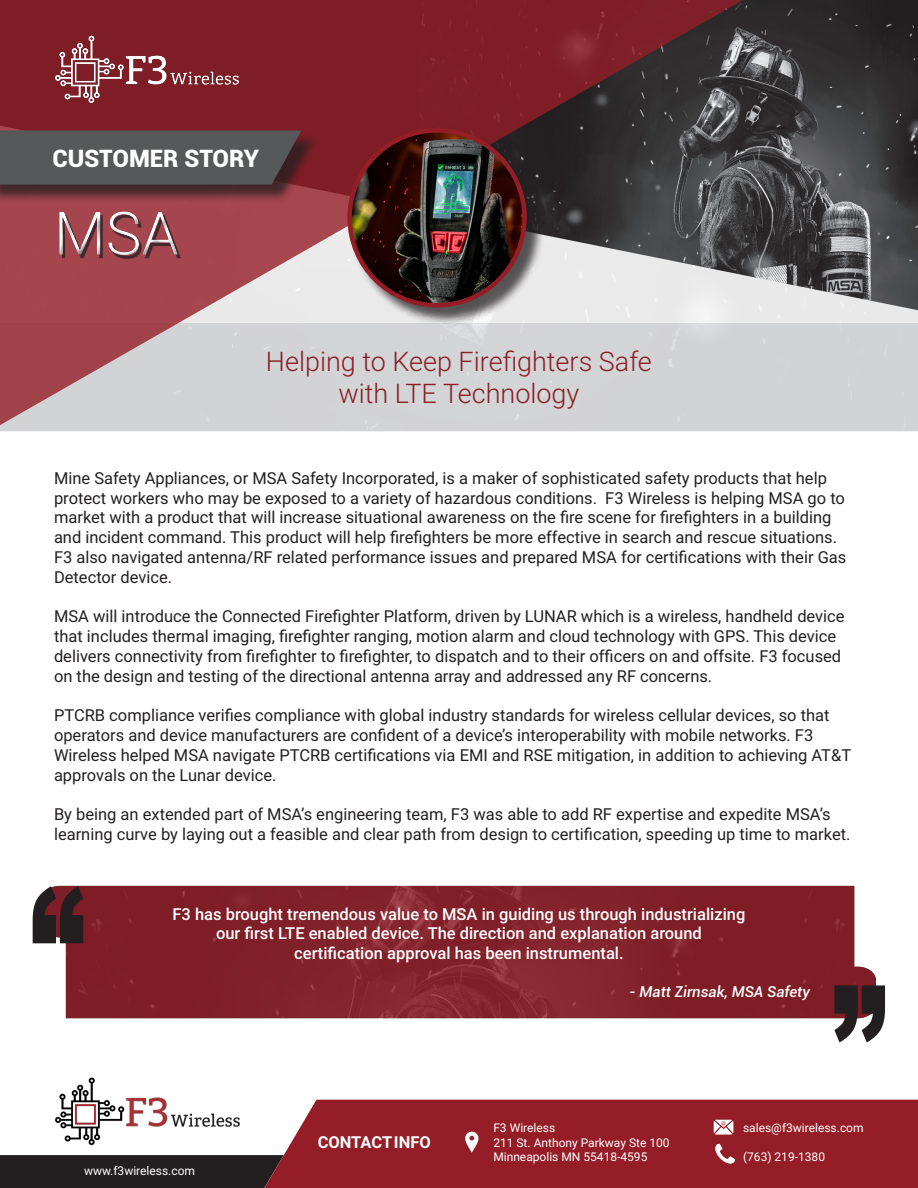
<style>
.page{position:relative;width:918px;height:1188px;background:#fff}
.page>*{position:absolute;margin:0;border:0;box-sizing:border-box;transform-origin:0 0}
.t1{font:900 143.1px "Arial";color:#231f20;scale:.77 1}
.t2{font:300 60px "Roboto";color:#fff}
.t3{font:300 27px/32.4px "Roboto";color:#951d27;text-align:center}
.t4{font:900 24px "Roboto";color:#fff}
.t5{font:16.5px/19.8px "Roboto";color:#231f20}
.t6{font:500 16.5px/19.8px "Roboto";color:#fff;text-align:center}
.t7{font:700 16.5px "Roboto";color:#fff}
.t8{font:italic 500 15px "Roboto";color:#fff}
.t9{font:12px "Roboto";color:#fff}
.t10{font:5.4px "Roboto";color:#951d27}
</style>
<div class="page">
<svg style="left:42px;top:886px;width:834px;height:132px;background:#852830"></svg>
<div style="left:284px;top:1100px;width:634px;height:88px;background:#951d27"></div>
<div style="left:0;top:1155px;width:284px;height:33px;background:#231f20"></div>
<svg style="left:714px;top:1120px;width:19px;height:15px"></svg>
<svg style="left:465px;top:1131px;width:14px;height:22px"></svg>
<svg style="left:715px;top:1144px;width:20px;height:20px"></svg>
<img style="left:32px;top:1077px;width:235px;height:87px">
<img style="left:766px;top:0;width:152px;height:310px">
<svg style="left:0;top:0;width:766px;height:432px;background:#9c767a"></svg>
<div style="left:0;top:133px;width:319px;height:70px;background:#231f20;opacity:.75"></div>
<div style="left:0;top:131px;width:301px;height:54px;background:#57585a"></div>
<div style="left:48px;top:201px;width:123px;height:61px;background:#a5454d"></div>
<div style="left:50px;top:206px;width:139px;height:61px;background:#231f20;opacity:.75"></div>
<img style="left:31px;top:16px;width:236px;height:106px">
<div style="left:350px;top:130px;width:195px;height:196px;background:#231f20;opacity:.75"></div>
<img style="left:350px;top:130px;width:175px;height:175px;border-radius:87px">
<div style="left:347px;top:128px;width:180px;height:179px;border:4px solid #951d27;border-radius:50%"></div>
<p class="t4" style="left:52px;top:141px;width:208px">CUSTOMER STORY</p>
<h2 class="t2" style="left:54px;top:191px;width:126px">MSA</h2>
<p class="t3" style="left:266px;top:344px;width:388px">Helping to Keep Firefighters Safe with LTE Technology</p>
<p class="t5" style="left:54px;top:467px;width:794px">Mine Safety Appliances, or MSA Safety Incorporated, is a maker of sophisticated safety products that help protect workers who may be exposed to a variety of hazardous conditions. F3 Wireless is helping MSA go to market with a product that will increase situational awareness on the fire scene for firefighters in a building and incident command. This product will help firefighters be more effective in search and rescue situations.<br>F3 also navigated antenna/RF related performance issues and prepared MSA for certifications with their Gas Detector device.</p>
<p class="t5" style="left:54px;top:606px;width:792px">MSA will introduce the Connected Firefighter Platform, driven by LUNAR which is a wireless, handheld device that includes thermal imaging, firefighter ranging, motion alarm and cloud technology with GPS. This device delivers connectivity from firefighter to firefighter, to dispatch and to their officers on and offsite. F3 focused on the design and testing of the directional antenna array and addressed any RF concerns.</p>
<p class="t5" style="left:54px;top:705px;width:799px">PTCRB compliance verifies compliance with global industry standards for wireless cellular devices, so that operators and device manufacturers are confident of a device’s interoperability with mobile networks. F3<br>Wireless helped MSA navigate PTCRB certifications via EMI and RSE mitigation, in addition to achieving AT&amp;T approvals on the Lunar device.</p>
<p class="t5" style="left:54px;top:804px;width:798px">By being an extended part of MSA’s engineering team, F3 was able to add RF expertise and expedite MSA’s learning curve by laying out a feasible and clear path from design to certification, speeding up time to market.</p>
<p class="t1" style="left:30px;top:836px;width:73px">“</p>
<p class="t6" style="left:173px;top:903px;width:574px">F3 has brought tremendous value to MSA in guiding us through industrializing our first LTE enabled device. The direction and explanation around certification approval has been instrumental.</p>
<p class="t8" style="left:629px;top:981px;width:182px">- Matt Zirnsak, MSA Safety</p>
<p class="t1" style="left:831px;top:935px;width:73px">”</p>
<p class="t7" style="left:318px;top:1131px;width:115px">CONTACT INFO</p>
<p class="t9" style="left:493px;top:1120px;width:63px">F3 Wireless</p>
<p class="t9" style="left:493px;top:1134px;width:178px">211 St. Anthony Parkway Ste 100</p>
<p class="t9" style="left:493px;top:1148px;width:156px">Minneapolis MN 55418-4595</p>
<p class="t10" style="left:721px;top:1119px;width:6px">@</p>
<p class="t9" style="left:743px;top:1119px;width:122px">sales@f3wireless.com</p>
<p class="t9" style="left:743px;top:1148px;width:83px">(763) 219-1380</p>
<p class="t9" style="left:84px;top:1162px;width:113px">www.f3wireless.com</p>
</div>
